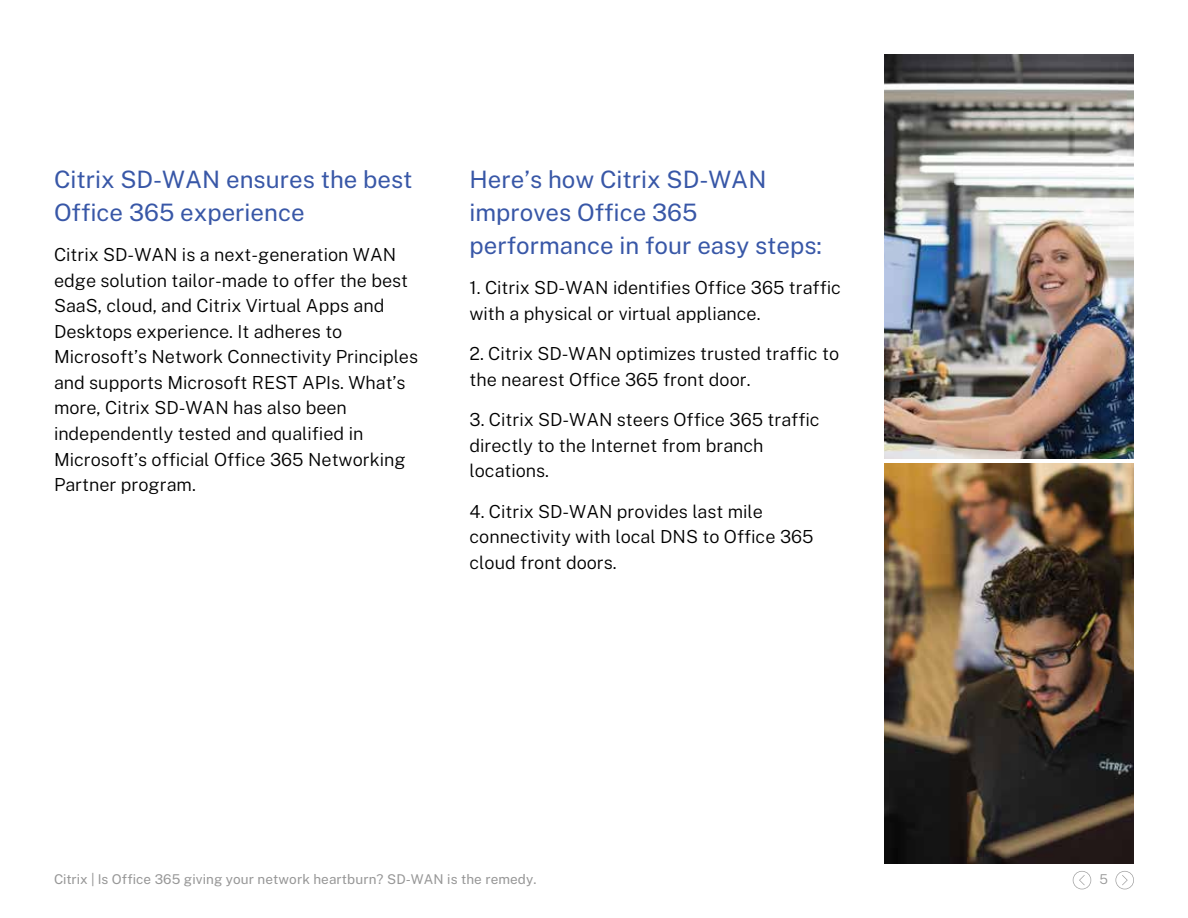
<style>
.page{position:relative;width:1188px;height:918px;background:#fff}
.page>*{position:absolute;margin:0;border:0;box-sizing:border-box;transform-origin:0 0}
.t1{font:24px/33px "Public Sans";color:#3857a7}
.t2{font:300 18px/25.5px "Public Sans";color:#000}
.t3{font:13.5px "Public Sans";letter-spacing:.005em;color:#979797}
.t4{font:300 13.5px "Public Sans";color:#979797}
</style>
<div class="page">
<img style="left:884px;top:54px;width:250px;height:405px">
<img style="left:884px;top:464px;width:250px;height:400px">
<svg style="left:1073px;top:871px;width:18px;height:18px"></svg>
<svg style="left:1116px;top:871px;width:18px;height:18px"></svg>
<h1 class="t1" style="left:54px;top:161px;width:360px">Citrix SD-WAN ensures the best<br>Office 365 experience</h1>
<p class="t2" style="left:54px;top:241px;width:366px">Citrix SD-WAN is a next-generation WAN edge solution tailor-made to offer the best SaaS, cloud, and Citrix Virtual Apps and Desktops experience. It adheres to Microsoft’s Network Connectivity Principles and supports Microsoft REST APIs. What’s more, Citrix SD-WAN has also been independently tested and qualified in Microsoft’s official Office 365 Networking Partner program.</p>
<h1 class="t1" style="left:470px;top:161px;width:354px">Here’s how Citrix SD-WAN improves Office 365 performance in four easy steps:</h1>
<p class="t2" style="left:470px;top:274px;width:373px">1. Citrix SD-WAN identifies Office 365 traffic with a physical or virtual appliance.</p>
<p class="t2" style="left:470px;top:340px;width:371px">2. Citrix SD-WAN optimizes trusted traffic to the nearest Office 365 front door.</p>
<p class="t2" style="left:470px;top:406px;width:352px">3. Citrix SD-WAN steers Office 365 traffic directly to the Internet from branch locations.</p>
<p class="t2" style="left:470px;top:498px;width:346px">4. Citrix SD-WAN provides last mile connectivity with local DNS to Office 365 cloud front doors.</p>
<p class="t3" style="left:54px;top:869px;width:484px">Citrix | Is Office 365 giving your network heartburn? SD-WAN is the remedy.</p>
<p class="t4" style="left:1099px;top:870px;width:10px">5</p>
</div>
